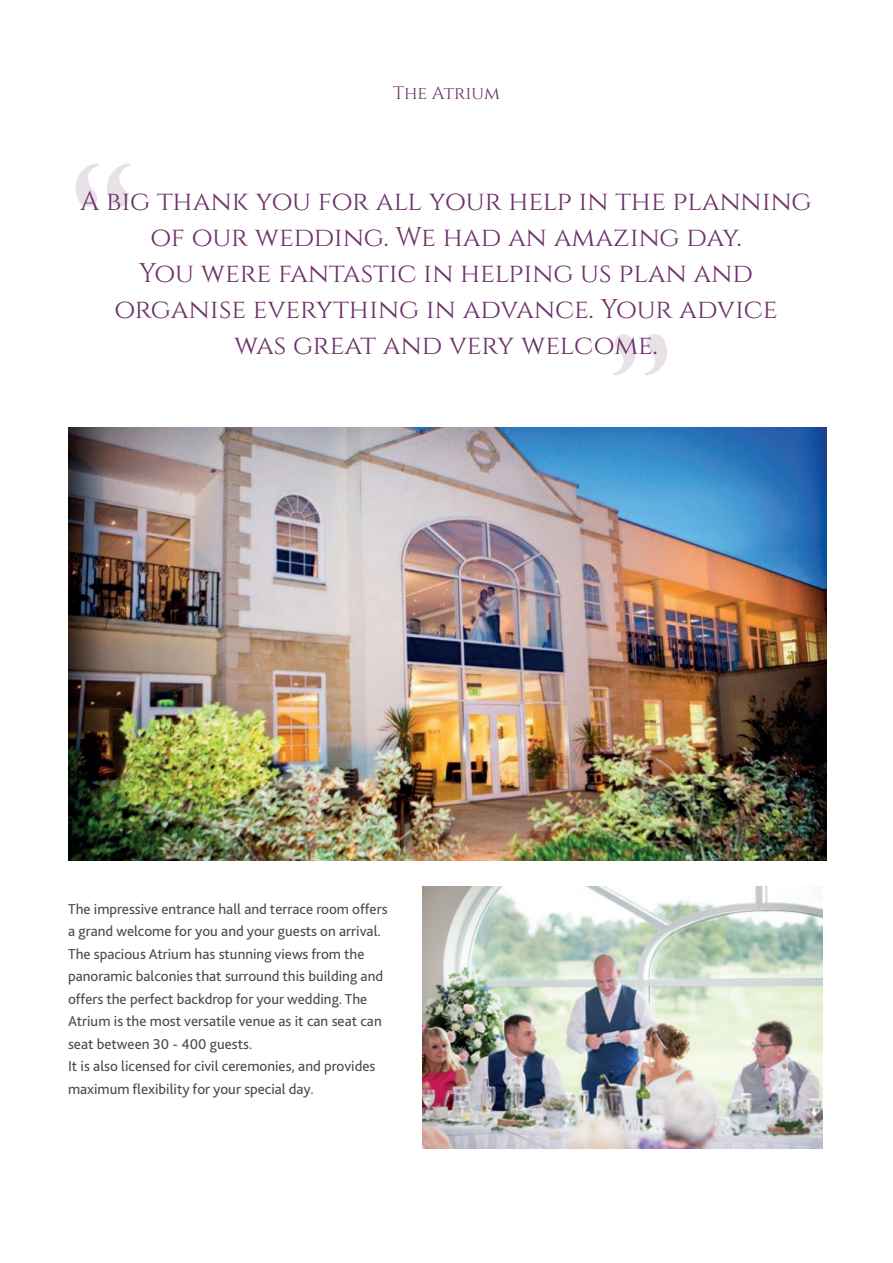
<style>
.page{position:relative;width:893px;height:1263px;background:#fff}
.page>*{position:absolute;margin:0;border:0;box-sizing:border-box;transform-origin:0 0}
.t1{font:225px "Cinzel";color:#e8e1e8}
.t2{font:27px/36px "Cinzel";color:#6d306a;text-align:center}
.t3{font:18px "Cinzel";color:#6d306a}
.t4{font:15px/22.5px "Bliss 2";color:#464b54}
</style>
<div class="page">
<img style="left:68px;top:427px;width:758px;height:433px">
<img style="left:422px;top:887px;width:401px;height:261px">
<p class="t3" style="left:393px;top:82px;width:108px">The Atrium</p>
<h1 class="t1" style="left:65px;top:134px;width:78px">“</h1>
<h2 class="t2" style="left:80px;top:183px;width:733px">A big thank you for all your help in the planning of our wedding. We had an amazing day.<br>You were fantastic in helping us plan and organise everything in advance. Your advice<br>was great and very welcome.</h2>
<h1 class="t1" style="left:602px;top:304px;width:78px">”</h1>
<p class="t4" style="left:68px;top:897px;width:321px">The impressive entrance hall and terrace room offers a grand welcome for you and your guests on arrival.<br>The spacious Atrium has stunning views from the panoramic balconies that surround this building and offers the perfect backdrop for your wedding. The Atrium is the most versatile venue as it can seat can seat between 30 - 400 guests.<br>It is also licensed for civil ceremonies, and provides maximum flexibility for your special day.</p>
</div>
